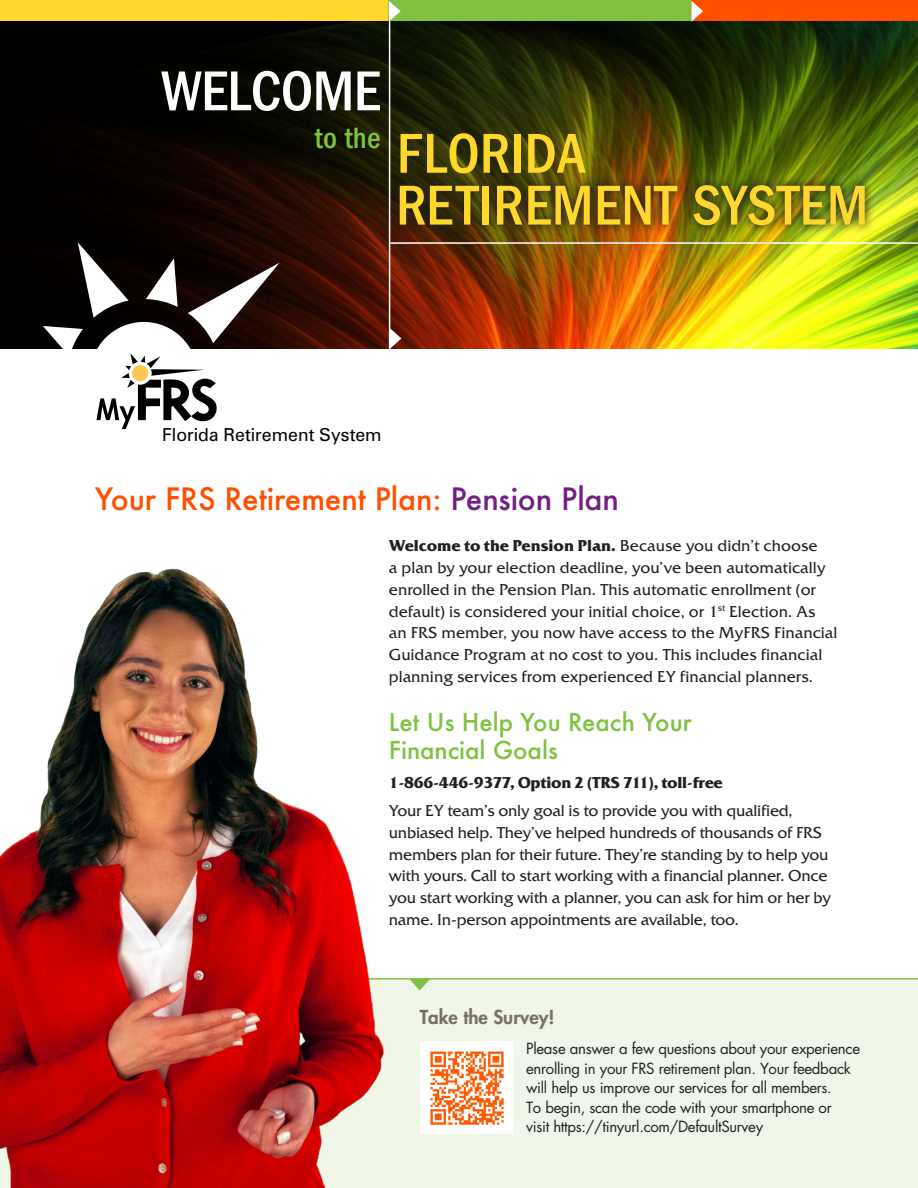
<style>
.page{position:relative;width:918px;height:1188px;background:#fff}
.page>*{position:absolute;margin:0;border:0;box-sizing:border-box;transform-origin:0 0}
.t1{font:500 condensed 58.2px "Franklin Gothic";letter-spacing:.01em;color:#ffd82b}
.t2{font:500 condensed 58.2px "Franklin Gothic";letter-spacing:-.01em;color:#fff}
.t3{font:500 condensed 30.45px "Franklin Gothic";color:#7fc241}
.t4{font:500 30px "Futura";letter-spacing:-.005em;color:#ff5000}
.t5{font:500 24px/28.5px "Futura";color:#7fc241}
.t6{font:800 18.75px "Futura";color:#786e64}
.t7{font:18px "Zurich BT";color:#000}
.t8{font:15.75px/21.8px "Friz Quadrata";letter-spacing:-.01em;color:#231f20}
.t9{font:700 15.75px "Friz Quadrata";letter-spacing:-.015em;color:#231f20}
.t10{font:15px/19.5px "Futura";letter-spacing:-.02em;color:#231f20}
.s1{color:#722182}
.s2{font-weight:700}
</style>
<div class="page">
<div style="left:0;top:979px;width:918px;height:209px;background:#f0f7e8"></div>
<hr style="left:0;top:978px;width:918px;height:2px;background:#7fc241">
<svg style="left:409px;top:979px;width:21px;height:12px"></svg>
<img style="left:0;top:21px;width:918px;height:328px">
<img style="left:390px;top:175px;width:485px;height:60px">
<hr style="left:389px;top:0;width:1px;height:384px;background:#fff">
<hr style="left:390px;top:242px;width:528px;height:2px;background:#fff">
<div style="left:0;top:0;width:393px;height:21px;background:#ffd82b"></div>
<div style="left:389px;top:0;width:304px;height:21px;background:#7fc241"></div>
<div style="left:691px;top:0;width:227px;height:21px;background:#ff5000"></div>
<svg style="left:389px;top:1px;width:12px;height:21px"></svg>
<svg style="left:691px;top:1px;width:12px;height:21px"></svg>
<svg style="left:17px;top:242px;width:558px;height:188px"></svg>
<img style="left:0;top:568px;width:409px;height:620px">
<div style="left:420px;top:1042px;width:93px;height:92px;background:#fff"></div>
<img style="left:430px;top:1051px;width:74px;height:74px">
<h1 class="t2" style="left:161px;top:58px;width:221px">WELCOME</h1>
<h2 class="t3" style="left:315px;top:120px;width:67px">to the</h2>
<h1 class="t1" style="left:397px;top:120px;width:191px">FLORIDA</h1>
<h1 class="t1" style="left:396px;top:172px;width:474px">RETIREMENT SYSTEM</h1>
<p class="t7" style="left:162px;top:423px;width:221px">Florida Retirement System</p>
<h3 class="t4" style="left:95px;top:478px;width:525px">Your FRS Retirement Plan: <span class="s1">Pension Plan</span></h3>
<p class="t8" style="left:389px;top:535px;width:450px"><span class="s2">Welcome to the Pension Plan.</span> Because you didn’t choose<br>a plan by your election deadline, you’ve been automatically enrolled in the Pension Plan. This automatic enrollment (or default) is considered your initial choice, or 1<sup>st</sup> Election. As an FRS member, you now have access to the MyFRS Financial Guidance Program at no cost to you. This includes financial planning services from experienced EY financial planners.</p>
<h3 class="t5" style="left:389px;top:707px;width:304px">Let Us Help You Reach Your<br>Financial Goals</h3>
<p class="t9" style="left:389px;top:772px;width:335px">1-866-446-9377, Option 2 (TRS 711), toll-free</p>
<p class="t8" style="left:389px;top:800px;width:444px">Your EY team’s only goal is to provide you with qualified, unbiased help. They’ve helped hundreds of thousands of FRS members plan for their future. They’re standing by to help you with yours. Call to start working with a financial planner. Once you start working with a planner, you can ask for him or her by name. In-person appointments are available, too.</p>
<p class="t6" style="left:420px;top:1005px;width:136px">Take the Survey!</p>
<p class="t10" style="left:526px;top:1039px;width:336px">Please answer a few questions about your experience enrolling in your FRS retirement plan. Your feedback will help us improve our services for all members.<br>To begin, scan the code with your smartphone or<br>visit https://tinyurl.com/DefaultSurvey</p>
</div>
